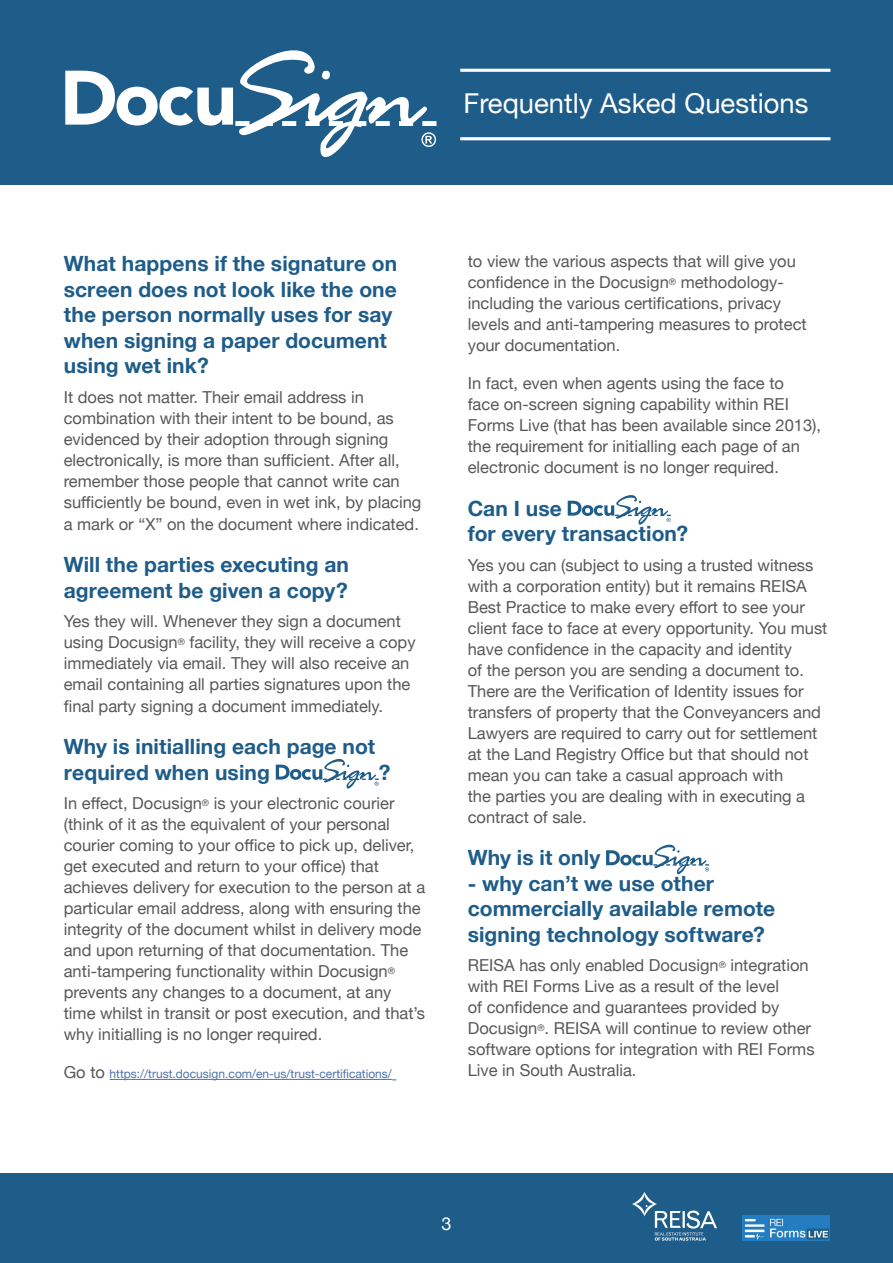
<style>
.page{position:relative;width:893px;height:1263px;background:#fff}
.page>*{position:absolute;margin:0;border:0;box-sizing:border-box;transform-origin:0 0}
.t1{font:27.45px "Helvetica Neue";color:#fff}
.t2{font:700 21px/25.5px "Helvetica Neue";letter-spacing:.005em;color:#1e5c89}
.t3{font:18px "Helvetica Neue";color:#fff}
.t4{font:16.5px/21px "Helvetica Neue";color:#57585a}
.t5{font:12px "Helvetica Neue";color:#4d72ac}
.s1{font-size:16.5px;color:#57585a}
</style>
<div class="page">
<div style="left:0;top:0;width:893px;height:185px;background:#1e5c89"></div>
<div style="left:0;top:1174px;width:893px;height:89px;background:#1e5c89"></div>
<img style="left:743px;top:1216px;width:86px;height:24px">
<svg style="left:632px;top:1191px;width:85px;height:49px"></svg>
<hr style="left:460px;top:69px;width:370px;height:3px;background:#fff">
<hr style="left:460px;top:137px;width:370px;height:3px;background:#fff">
<svg style="left:65px;top:50px;width:371px;height:108px"></svg>
<svg style="left:568px;top:495px;width:103px;height:30px"></svg>
<svg style="left:606px;top:844px;width:103px;height:30px"></svg>
<hr style="left:110px;top:1079px;width:282px;height:1px;background:#4d72ac">
<svg style="left:276px;top:759px;width:103px;height:30px"></svg>
<h1 class="t1" style="left:464px;top:83px;width:346px">Frequently Asked Questions</h1>
<p class="t2" style="left:64px;top:252px;width:335px">What happens if the signature on screen does not look like the one the person normally uses for say when signing a paper document using wet ink?</p>
<p class="t4" style="left:64px;top:387px;width:359px">It does not matter. Their email address in combination with their intent to be bound, as evidenced by their adoption through signing electronically, is more than sufficient. After all, remember those people that cannot write can sufficiently be bound, even in wet ink, by placing a mark or “X” on the document where indicated.</p>
<p class="t2" style="left:64px;top:552px;width:287px">Will the parties executing an agreement be given a copy?</p>
<p class="t4" style="left:64px;top:611px;width:353px">Yes they will. Whenever they sign a document using Docusign<sup>®</sup> facility, they will receive a copy immediately via email. They will also receive an email containing all parties signatures upon the final party signing a document immediately.</p>
<p class="t2" style="left:64px;top:734px;width:313px">Why is initialling each page not required when using</p>
<p class="t2" style="left:379px;top:760px;width:13px">?</p>
<p class="t4" style="left:64px;top:794px;width:363px">In effect, Docusign<sup>®</sup> is your electronic courier (think of it as the equivalent of your personal courier coming to your office to pick up, deliver, get executed and return to your office) that achieves delivery for execution to the person at a particular email address, along with ensuring the integrity of the document whilst in delivery mode and upon returning of that documentation. The anti-tampering functionality within Docusign<sup>® </sup>prevents any changes to a document, at any time whilst in transit or post execution, and that’s why initialling is no longer required.</p>
<p class="t5" style="left:64px;top:1065px;width:330px"><span class="s1">Go to</span> https://trust.docusign.com/en-us/trust-certifications/</p>
<p class="t4" style="left:468px;top:251px;width:340px">to view the various aspects that will give you confidence in the Docusign<sup>®</sup> methodology&shy;including the various certifications, privacy levels and anti-tampering measures to protect your documentation.</p>
<p class="t4" style="left:468px;top:373px;width:355px">In fact, even when agents using the face to<br>face on-screen signing capability within REI Forms Live (that has been available since 2013), the requirement for initialling each page of an electronic document is no longer required.</p>
<p class="t2" style="left:468px;top:496px;width:222px">Can I use<br>for every transaction?</p>
<p class="t4" style="left:468px;top:555px;width:361px">Yes you can (subject to using a trusted witness with a corporation entity) but it remains REISA Best Practice to make every effort to see your client face to face at every opportunity. You must have confidence in the capacity and identity<br>of the person you are sending a document to.<br>There are the Verification of Identity issues for transfers of property that the Conveyancers and Lawyers are required to carry out for settlement at the Land Registry Office but that should not mean you can take a casual approach with<br>the parties you are dealing with in executing a contract of sale.</p>
<p class="t2" style="left:468px;top:846px;width:134px">Why is it only</p>
<p class="t2" style="left:468px;top:871px;width:309px">- why can’t we use other commercially available remote signing technology software?</p>
<p class="t4" style="left:468px;top:956px;width:348px">REISA has only enabled Docusign<sup>®</sup> integration with REI Forms Live as a result of the level<br>of confidence and guarantees provided by Docusign<sup>®</sup>. REISA will continue to review other software options for integration with REI Forms Live in South Australia.</p>
<p class="t3" style="left:441px;top:1210px;width:12px">3</p>
</div>
